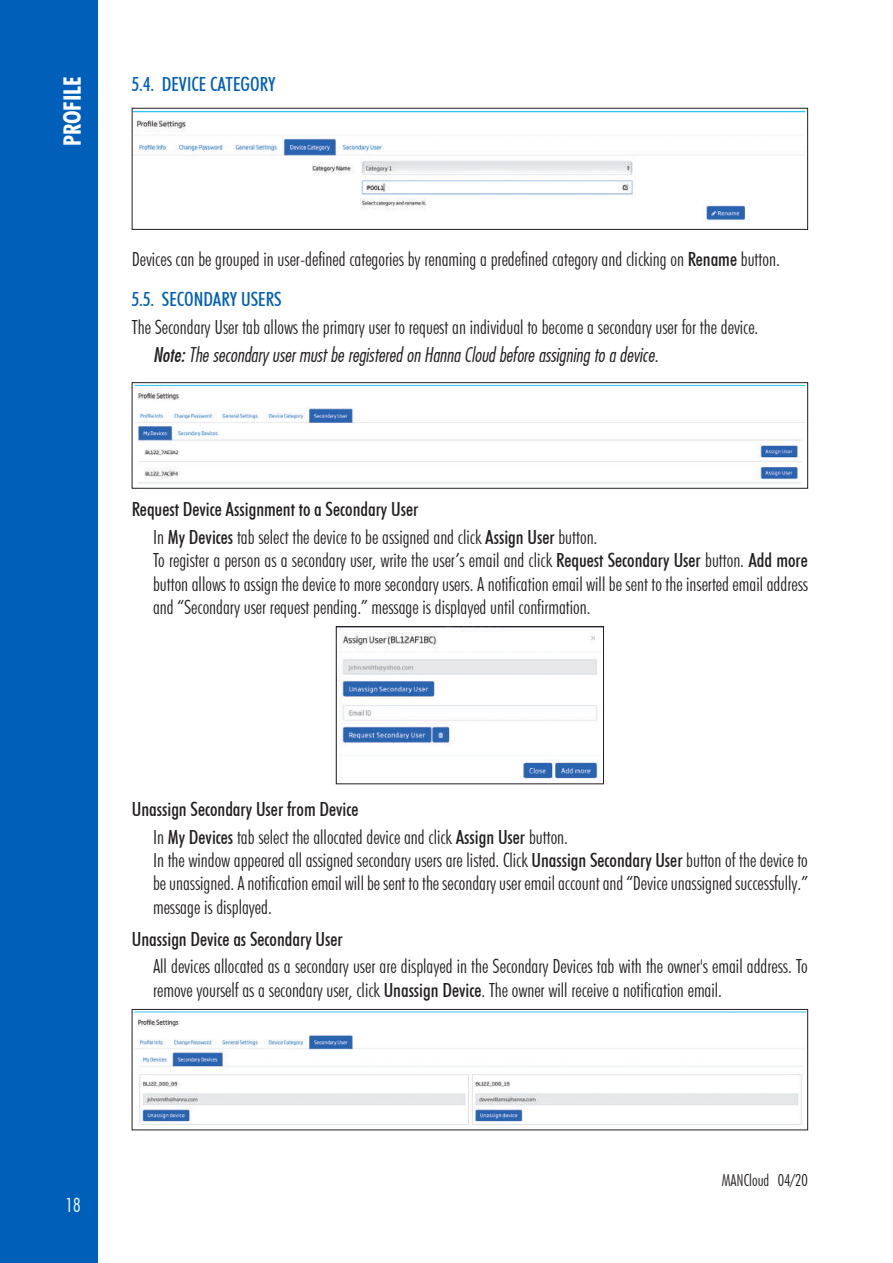
<style>
.page{position:relative;width:893px;height:1263px;background:#fff}
.page>*{position:absolute;margin:0;border:0;box-sizing:border-box;transform-origin:0 0}
.t1{font:700 condensed 24px "Futura BT";color:#fff}
.t2{font:300 condensed 19.5px/23.4px "Futura BT";color:#231f20}
.t3{font:500 condensed 19.5px/27.6px "Futura BT";color:#231f20}
.t4{font:19.5px "Futura Lt Cn BT Italic";color:#231f20}
.t5{font:500 condensed 19.5px "Futura BT";color:#005fb9}
.t6{font:300 condensed 19.5px "Futura BT";color:#fff}
.t7{font:300 condensed 16.5px "Futura BT";color:#231f20}
.s1{font-weight:500}
.s2{font-weight:500;color:#005fb9}
.s3{font-family:"Futura Md Cn BT Italic"}
.s4{font-weight:300}
</style>
<div class="page">
<div style="left:0;top:0;width:98px;height:1263px;background:#005fb9"></div>
<img style="left:134px;top:110px;width:672px;height:112px">
<div style="left:132px;top:108px;width:676px;height:122px;border:1px solid #231f20"></div>
<img style="left:134px;top:384px;width:672px;height:100px">
<div style="left:132px;top:382px;width:676px;height:106px;border:1px solid #231f20"></div>
<img style="left:342px;top:629px;width:256px;height:152px">
<div style="left:336px;top:626px;width:268px;height:158px;border:1px solid #231f20"></div>
<img style="left:134px;top:1011px;width:672px;height:114px">
<div style="left:132px;top:1009px;width:676px;height:121px;border:1px solid #231f20"></div>
<p class="t1" style="left:58px;top:146px;width:71px;rotate:-90deg">PROFILE</p>
<p class="t5" style="left:132px;top:73px;width:145px">5.4. DEVICE CATEGORY</p>
<p class="t2" style="left:132px;top:238px;width:649px;line-height:40.3px">Devices can be grouped in user-defined categories by renaming a predefined category and clicking on <span class="s1">Rename</span> button.<br><span class="s2">5.5. SECONDARY USERS</span></p>
<p class="t2" style="left:132px;top:315px;width:628px">The Secondary User tab allows the primary user to request an individual to become a secondary user for the device.</p>
<p class="t4" style="left:153px;top:342px;width:507px"><span class="s3">Note:</span> The secondary user must be registered on Hanna Cloud before assigning to a device.</p>
<p class="t3" style="left:153px;top:495px;width:446px;text-indent:-21px">Request Device Assignment to a Secondary User<br><span class="s4">In</span> My Devices <span class="s4">tab select the device to be assigned and click</span> Assign User <span class="s4">button.</span></p>
<p class="t2" style="left:153px;top:548px;width:656px;text-align:justify">To register a person as a secondary user, write the user’s email and click <span class="s1">Request Secondary User</span> button. <span class="s1">Add more </span>button allows to assign the device to more secondary users. A notification email will be sent to the inserted email address and “Secondary user request pending.” message is displayed until confirmation.</p>
<p class="t3" style="left:153px;top:795px;width:416px;text-indent:-21px">Unassign Secondary User from Device<br><span class="s4">In</span> My Devices <span class="s4">tab select the allocated device and click</span> Assign User <span class="s4">button.</span></p>
<p class="t2" style="left:153px;top:848px;width:656px;text-align:justify">In the window appeared all assigned secondary users are listed. Click <span class="s1">Unassign Secondary User</span> button of the device to be unassigned. A notification email will be sent to the secondary user email account and “Device unassigned successfully.” message is displayed.</p>
<p class="t3" style="left:132px;top:925px;width:212px">Unassign Device as Secondary User</p>
<p class="t2" style="left:153px;top:954px;width:656px">All devices allocated as a secondary user are displayed in the Secondary Devices tab with the owner's email address. To remove yourself as a secondary user, click <span class="s1">Unassign Device</span>. The owner will receive a notification email.</p>
<p class="t6" style="left:66px;top:1193px;width:17px">18</p>
<p class="t7" style="left:722px;top:1170px;width:88px">MANCloud 04/20</p>
</div>
